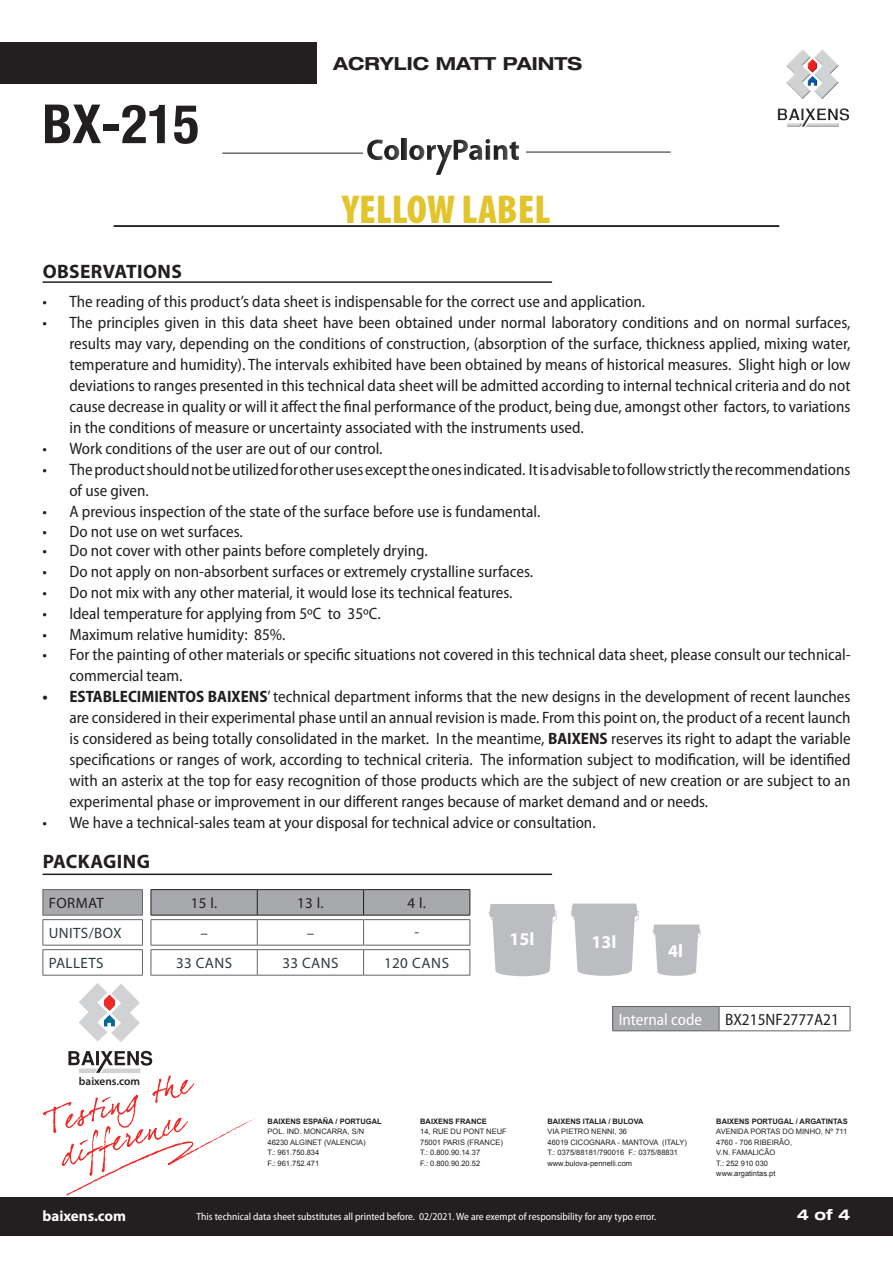
<style>
.page{position:relative;width:893px;height:1263px;background:#fff}
.page>*{position:absolute;margin:0;border:0;box-sizing:border-box;transform-origin:0 0}
.t1{font:700 condensed 54px "Helvetica Neue LT Com";color:#231f20}
.t2{font:900 condensed 40.5px "Myriad Pro";color:#e2c42d}
.t3{font:700 19.5px "Myriad Pro";letter-spacing:.02em;color:#231f20}
.t4{font:700 expanded 18px "Helvetica Neue";color:#231f20}
.t5{font:700 18px "Myriad Pro";color:#fff}
.t6{font:semi-condensed 16.5px/21px "Myriad Pro";color:#231f20;text-align:justify}
.t7{font:semi-condensed 16.5px "Myriad Pro";color:#fff}
.t8{font:15px "Myriad Pro";letter-spacing:.025em;color:#2f3b41}
.t9{font:15px "Myriad Pro";letter-spacing:.025em;color:#231f20}
.t10{font:700 15px "Myriad Pro";color:#fff}
.t11{font:700 expanded 15px "Helvetica Neue";color:#fff}
.t12{font:600 11.25px "Myriad Pro";color:#231f20}
.t13{font:semi-condensed 10.5px "Myriad Pro";color:#fff}
.t14{font:7.5px/10.5px "Arial";color:#231f20}
.t15{font:700 7.5px "Arial";color:#231f20}
.s1{font-weight:700}
</style>
<div class="page">
<img style="left:777px;top:49px;width:72px;height:78px">
<div style="left:0;top:43px;width:316px;height:41px;background:#231f20"></div>
<hr style="left:114px;top:225px;width:665px;height:2px;background:#231f20">
<hr style="left:526px;top:152px;width:145px;height:1px;background:#231f20">
<hr style="left:222px;top:153px;width:141px;height:1px;background:#231f20">
<svg style="left:367px;top:140px;width:32px;height:20px"></svg>
<svg style="left:402px;top:139px;width:4px;height:21px"></svg>
<svg style="left:409px;top:139px;width:110px;height:36px"></svg>
<div style="left:0;top:1196px;width:893px;height:39px;background:#231f20"></div>
<svg style="left:79px;top:983px;width:61px;height:59px"></svg>
<svg style="left:43px;top:1051px;width:213px;height:145px"></svg>
<hr style="left:43px;top:281px;width:509px;height:2px;background:#231f20">
<hr style="left:43px;top:873px;width:509px;height:2px;background:#231f20">
<hr style="left:43px;top:889px;width:100px;height:1px;background:#636366">
<hr style="left:43px;top:975px;width:100px;height:1px;background:#636366">
<hr style="left:151px;top:975px;width:106px;height:1px;background:#636366">
<hr style="left:257px;top:975px;width:107px;height:1px;background:#636366">
<hr style="left:364px;top:975px;width:106px;height:1px;background:#636366">
<hr style="left:151px;top:889px;width:106px;height:1px;background:#231f20">
<hr style="left:257px;top:889px;width:107px;height:1px;background:#231f20">
<hr style="left:364px;top:889px;width:106px;height:1px;background:#231f20">
<svg style="left:43px;top:890px;width:427px;height:85px"></svg>
<hr style="left:151px;top:915px;width:106px;height:1px;background:#231f20">
<hr style="left:257px;top:915px;width:107px;height:1px;background:#231f20">
<hr style="left:364px;top:915px;width:106px;height:1px;background:#231f20">
<svg style="left:570px;top:903px;width:69px;height:73px"></svg>
<svg style="left:652px;top:924px;width:49px;height:52px;background:#c7c8cb"></svg>
<div style="left:613px;top:1006px;width:106px;height:25px;background:#a8a9ad"></div>
<hr style="left:612px;top:1006px;width:107px;height:1px;background:#636366">
<svg style="left:612px;top:1007px;width:1px;height:23px"></svg>
<hr style="left:719px;top:1006px;width:131px;height:1px;background:#636366">
<svg style="left:719px;top:1007px;width:1px;height:23px"></svg>
<svg style="left:850px;top:1007px;width:1px;height:24px"></svg>
<hr style="left:612px;top:1030px;width:107px;height:1px;background:#636366">
<hr style="left:719px;top:1030px;width:131px;height:1px;background:#636366">
<svg style="left:488px;top:904px;width:69px;height:72px"></svg>
<h1 class="t1" style="left:42px;top:92px;width:158px">BX-215</h1>
<p class="t3" style="left:43px;top:258px;width:141px">OBSERVATIONS</p>
<p class="t4" style="left:333px;top:52px;width:250px">ACRYLIC MATT PAINTS</p>
<h2 class="t2" style="left:343px;top:187px;width:209px">YELLOW LABEL</h2>
<p class="t6" style="left:42px;top:291px;width:604px">• The reading of this product’s data sheet is indispensable for the correct use and application.</p>
<p class="t6" style="left:69px;top:312px;width:783px;text-indent:-27px">• The principles given in this data sheet have been obtained under normal laboratory conditions and on normal surfaces, results may vary, depending on the conditions of construction, (absorption of the surface, thickness applied, mixing water, temperature and humidity). The intervals exhibited have been obtained by means of historical measures. Slight high or low deviations to ranges presented in this technical data sheet will be admitted according to internal technical criteria and do not cause decrease in quality or will it affect the final performance of the product, being due, amongst other factors, to variations in the conditions of measure or uncertainty associated with the instruments used.</p>
<p class="t6" style="left:42px;top:438px;width:342px">• Work conditions of the user are out of our control.</p>
<p class="t6" style="left:69px;top:459px;width:782px;text-indent:-27px">• The product should not be utilized for other uses except the ones indicated. It is advisable to follow strictly the recommendations of use given.</p>
<p class="t6" style="left:42px;top:501px;width:499px">• A previous inspection of the state of the surface before use is fundamental.</p>
<p class="t6" style="left:42px;top:521px;width:202px">• Do not use on wet surfaces.</p>
<p class="t6" style="left:42px;top:540px;width:387px">• Do not cover with other paints before completely drying.</p>
<p class="t6" style="left:42px;top:561px;width:492px">• Do not apply on non-absorbent surfaces or extremely crystalline surfaces.</p>
<p class="t6" style="left:42px;top:582px;width:472px">• Do not mix with any other material, it would lose its technical features.</p>
<p class="t6" style="left:42px;top:603px;width:340px">• Ideal temperature for applying from 5ºC to 35ºC.</p>
<p class="t6" style="left:42px;top:624px;width:245px">• Maximum relative humidity: 85%.</p>
<p class="t6" style="left:69px;top:644px;width:783px;text-indent:-27px">• For the painting of other materials or specific situations not covered in this technical data sheet, please consult our technical&shy;commercial team.</p>
<p class="t6" style="left:69px;top:686px;width:783px;text-indent:-27px"><span class="s1">• ESTABLECIMIENTOS BAIXENS</span>’ technical department informs that the new designs in the development of recent launches are considered in their experimental phase until an annual revision is made. From this point on, the product of a recent launch is considered as being totally consolidated in the market. In the meantime, <span class="s1">BAIXENS</span> reserves its right to adapt the variable specifications or ranges of work, according to technical criteria. The information subject to modification, will be identified with an asterix at the top for easy recognition of those products which are the subject of new creation or are subject to an experimental phase or improvement in our different ranges because of market demand and or needs.</p>
<p class="t6" style="left:42px;top:812px;width:555px">• We have a technical-sales team at your disposal for technical advice or consultation.</p>
<p class="t3" style="left:43px;top:849px;width:109px">PACKAGING</p>
<p class="t9" style="left:49px;top:894px;width:56px">FORMAT</p>
<p class="t9" style="left:191px;top:894px;width:28px">15 l.</p>
<p class="t9" style="left:297px;top:894px;width:28px">13 l.</p>
<p class="t9" style="left:407px;top:894px;width:20px">4 l.</p>
<p class="t8" style="left:49px;top:924px;width:74px">UNITS/BOX</p>
<p class="t8" style="left:200px;top:924px;width:9px">–</p>
<p class="t8" style="left:307px;top:924px;width:9px">–</p>
<p class="t8" style="left:414px;top:924px;width:6px">-</p>
<p class="t8" style="left:49px;top:954px;width:56px">PALLETS</p>
<p class="t8" style="left:176px;top:954px;width:58px">33 CANS</p>
<p class="t8" style="left:282px;top:954px;width:58px">33 CANS</p>
<p class="t8" style="left:384px;top:954px;width:67px">120 CANS</p>
<p class="t5" style="left:509px;top:927px;width:26px">15l</p>
<p class="t5" style="left:592px;top:930px;width:26px">13l</p>
<p class="t5" style="left:668px;top:939px;width:16px">4l</p>
<p class="t7" style="left:619px;top:1010px;width:85px">Internal code</p>
<p class="t6" style="left:725px;top:1009px;width:115px">BX215NF2777A21</p>
<p class="t12" style="left:79px;top:1074px;width:63px">baixens.com</p>
<p class="t15" style="left:268px;top:1116px;width:116px">BAIXENS ESPAÑA / PORTUGAL</p>
<p class="t14" style="left:268px;top:1126px;width:100px">POL. IND. MONCARRA, S/N<br>46230 ALGINET (VALENCIA)<br>T.: 961.750.834<br>F.: 961.752.471</p>
<p class="t15" style="left:420px;top:1116px;width:68px">BAIXENS FRANCE</p>
<p class="t14" style="left:420px;top:1126px;width:88px">14, RUE DU PONT NEUF<br>75001 PARIS (FRANCE)<br>T.: 0.800.90.14.37<br>F.: 0.800.90.20.52</p>
<p class="t15" style="left:547px;top:1116px;width:98px">BAIXENS ITALIA / BULOVA</p>
<p class="t14" style="left:547px;top:1126px;width:141px">VIA PIETRO NENNI, 36<br>46019 CICOGNARA - MANTOVA (ITALY)<br>T.: 0375/88181/790016 F.: 0375/88831 www.bulova-pennelli.com</p>
<p class="t15" style="left:716px;top:1116px;width:133px">BAIXENS PORTUGAL / ARGATINTAS</p>
<p class="t14" style="left:716px;top:1126px;width:132px">AVENIDA PORTAS DO MINHO, Nº 711<br>4760 - 706 RIBEIRÃO,<br>V.N. FAMALICÃO<br>T.: 252 910 030<br>www.argatintas.pt</p>
<p class="t10" style="left:43px;top:1206px;width:85px">baixens.com</p>
<p class="t13" style="left:196px;top:1211px;width:461px">This technical data sheet substitutes all printed before. 02/2021. We are exempt of responsibility for any typo error.</p>
<p class="t11" style="left:797px;top:1206px;width:55px">4 of 4</p>
</div>
